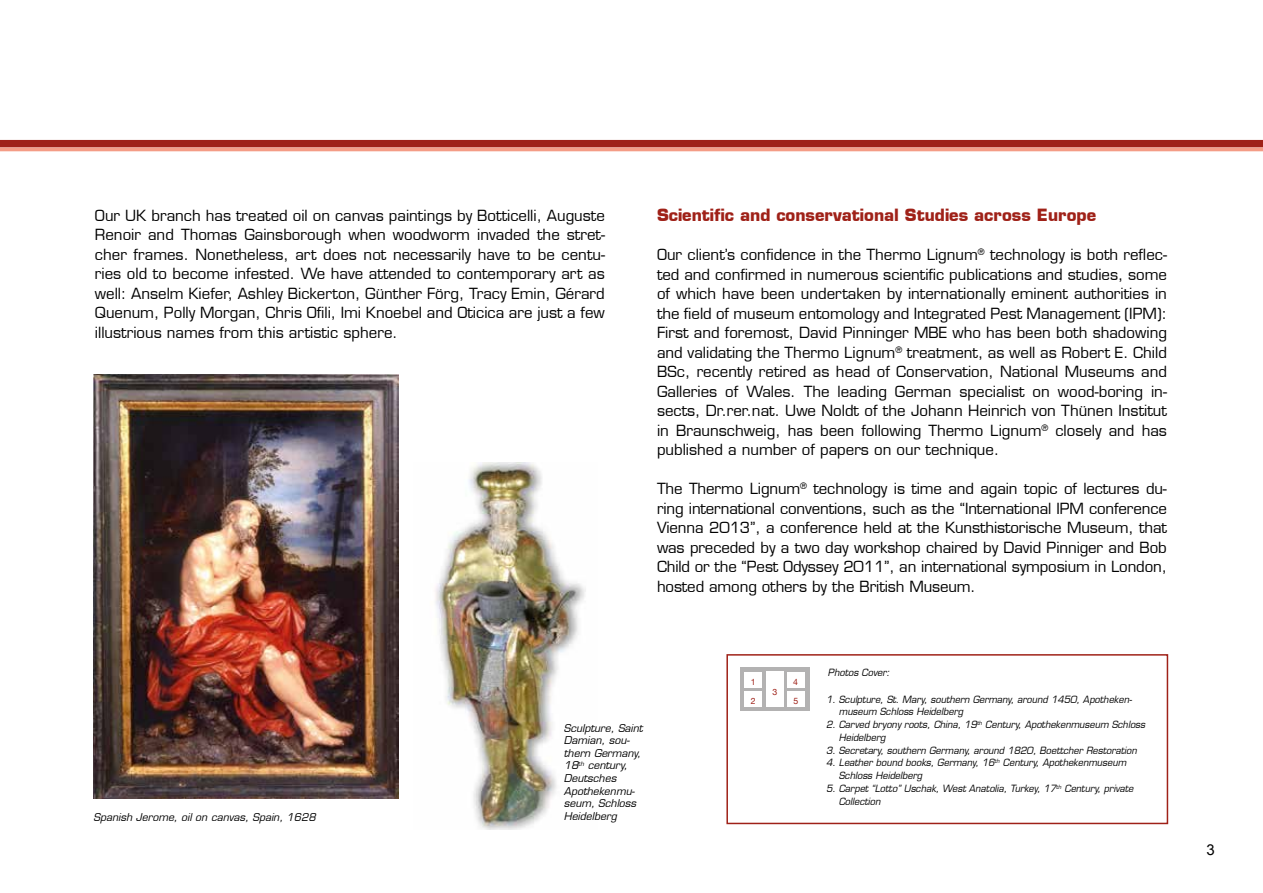
<style>
.page{position:relative;width:1263px;height:893px;background:#fff}
.page>*{position:absolute;margin:0;border:0;box-sizing:border-box;transform-origin:0 0}
.t1{font:700 16.5px "Eurostile LT";color:#9f2118}
.t2{font:15px/19.5px "Eurostile LT";color:#000;text-align:justify}
.t3{font:15px "Arial";color:#000}
.t4{font:italic 10.5px/12.6px "Eurostile LT";color:#000}
.t5{font:italic 9.75px/12.8px "Eurostile LT";color:#000;scale:.95 1}
.t6{font:8.7px "Helvetica Neue";color:#9f2118}
</style>
<div class="page">
<div style="left:0;top:140px;width:1263px;height:7px;background:#9f2118"></div>
<hr style="left:0;top:148px;width:1263px;height:3px;background:#f49c86">
<div style="left:726px;top:654px;width:442px;height:170px;border:2px solid #9f2118"></div>
<div style="left:740px;top:667px;width:70px;height:44px;background:#b3b2b2"></div>
<div style="left:766px;top:671px;width:17px;height:36px;background:#fff"></div>
<div style="left:744px;top:672px;width:18px;height:15px;background:#fff"></div>
<div style="left:745px;top:692px;width:17px;height:15px;background:#fff"></div>
<div style="left:787px;top:672px;width:18px;height:15px;background:#fff"></div>
<div style="left:787px;top:692px;width:18px;height:15px;background:#fff"></div>
<img style="left:435px;top:463px;width:151px;height:366px">
<img style="left:94px;top:374px;width:305px;height:425px">
<p class="t2" style="left:95px;top:206px;width:511px">Our UK branch has treated oil on canvas paintings by Botticelli, Auguste Renoir and Thomas Gainsborough when woodworm invaded the stret&shy;cher frames. Nonetheless, art does not necessarily have to be centu&shy;ries old to become infested. We have attended to contemporary art as well: Anselm Kiefer, Ashley Bickerton, Günther Förg, Tracy Emin, Gérard Quenum, Polly Morgan, Chris Ofili, Imi Knoebel and Oticica are just a few illustrious names from this artistic sphere.</p>
<p class="t1" style="left:657px;top:205px;width:441px">Scientific and conservational Studies across Europe</p>
<p class="t2" style="left:657px;top:245px;width:511px">Our client’s confidence in the Thermo Lignum<sup>®</sup> technology is both reflec&shy;ted and confirmed in numerous scientific publications and studies, some of which have been undertaken by internationally eminent authorities in the field of museum entomology and Integrated Pest Management (IPM):<br>First and foremost, David Pinninger MBE who has been both shadowing and validating the Thermo Lignum<sup>®</sup> treatment, as well as Robert E. Child BSc, recently retired as head of Conservation, National Museums and Galleries of Wales. The leading German specialist on wood-boring in&shy;sects, Dr.rer.nat. Uwe Noldt of the Johann Heinrich von Thünen Institut in Braunschweig, has been following Thermo Lignum<sup>®</sup> closely and has published a number of papers on our technique.</p>
<p class="t2" style="left:657px;top:479px;width:511px">The Thermo Lignum<sup>®</sup> technology is time and again topic of lectures du&shy;ring international conventions, such as the “International IPM conference Vienna 2013”, a conference held at the Kunsthistorische Museum, that was preceded by a two day workshop chaired by David Pinniger and Bob Child or the “Pest Odyssey 2011”, an international symposium in London, hosted among others by the British Museum.</p>
<p class="t4" style="left:94px;top:811px;width:224px">Spanish Jerome, oil on canvas, Spain, 1628</p>
<p class="t4" style="left:564px;top:721px;width:81px">Sculpture, Saint<br>Damian, sou&shy;thern Germany,<br>18<sup>th</sup> century,<br>Deutsches<br>Apothekenmu&shy;seum, Schloss<br>Heidelberg</p>
<p class="t6" style="left:751px;top:676px;width:6px">1</p>
<p class="t6" style="left:751px;top:696px;width:6px">2</p>
<p class="t6" style="left:772px;top:686px;width:6px">3</p>
<p class="t5" style="left:828px;top:666px;width:67px">Photos Cover:</p>
<p class="t6" style="left:793px;top:676px;width:6px">4</p>
<p class="t6" style="left:794px;top:696px;width:6px">5</p>
<p class="t5" style="left:839px;top:693px;width:309px;text-indent:-13px">1. Sculpture, St. Mary, southern Germany, around 1450, Apotheken&shy;museum Schloss Heidelberg</p>
<p class="t5" style="left:839px;top:718px;width:324px;text-indent:-13px">2. Carved bryony roots, China, 19<sup>th</sup> Century, Apothekenmuseum Schloss<br>Heidelberg</p>
<p class="t5" style="left:826px;top:744px;width:329px">3. Secretary, southern Germany, around 1820, Boettcher Restoration</p>
<p class="t5" style="left:839px;top:756px;width:304px;text-indent:-13px">4. Leather bound books, Germany, 16<sup>th</sup> Century, Apothekenmuseum<br>Schloss Heidelberg</p>
<p class="t5" style="left:839px;top:782px;width:312px;text-indent:-13px">5. Carpet “Lotto” Uschak, West Anatolia, Turkey, 17<sup>th</sup> Century, private<br>Collection</p>
<p class="t3" style="left:1206px;top:839px;width:10px">3</p>
</div>
